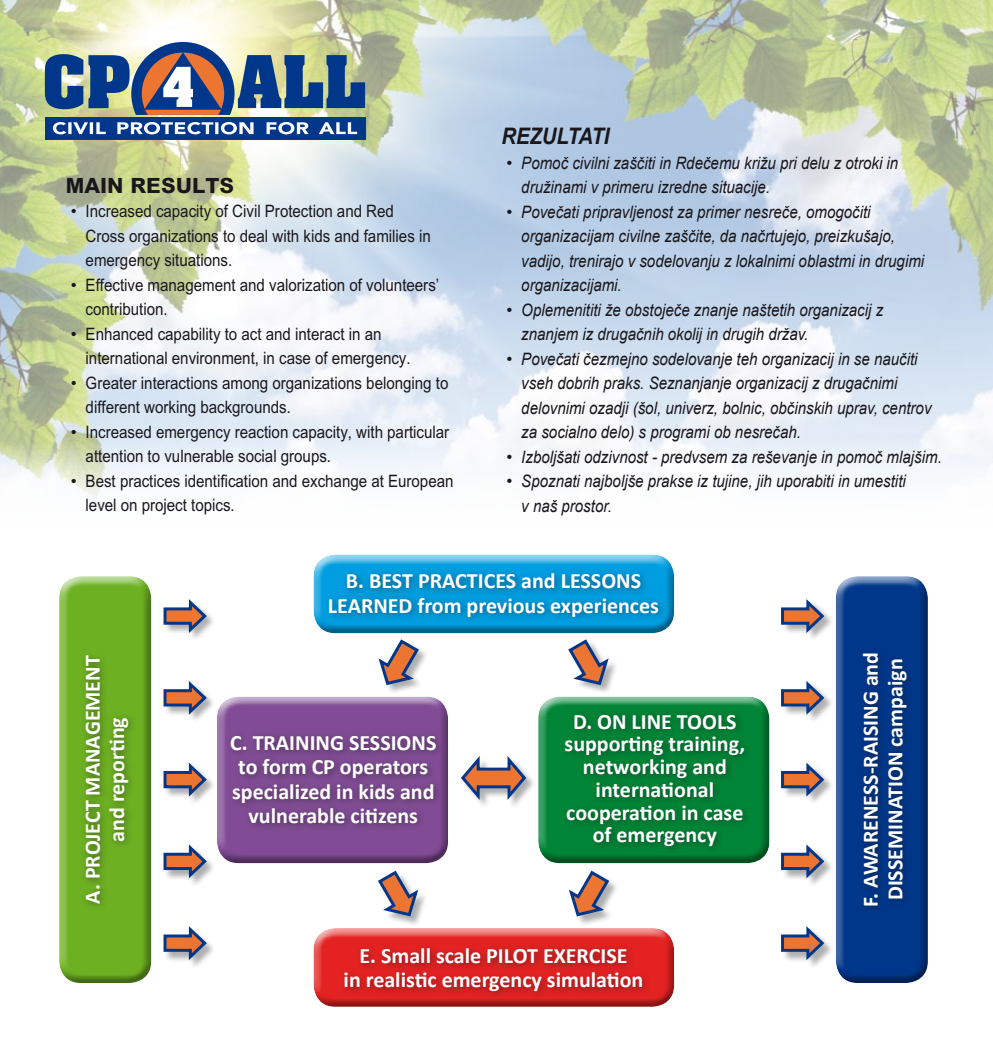
<style>
.page{position:relative;width:993px;height:1042px;background:#fff}
.page>*{position:absolute;margin:0;border:0;box-sizing:border-box;transform-origin:0 0}
.t1{font:italic 700 22.75px "Arial";color:#1a171c;scale:.89 1}
.t2{font:700 22.05px/24.5px "Calibri";color:#fff;text-align:center}
.t3{font:800 21px "M Arial";color:#1a171c}
.t4{font:italic 17.15px/24.5px "Arial";color:#1a171c}
.t5{font:17.15px/24.5px "M Arial";color:#1a171c}
</style>
<div class="page">
<img style="left:0;top:0;width:992px;height:499px">
<svg style="left:45px;top:42px;width:320px;height:73px;background:#798995"></svg>
<div style="left:45px;top:117px;width:320px;height:23px;background:#00378b"></div>
<svg style="left:53px;top:122px;width:304px;height:12px"></svg>
<div style="left:311px;top:551px;width:364px;height:70px;background:#fff;opacity:.75"></div>
<div style="left:311px;top:559px;width:364px;height:74px;background:#1a171c;opacity:.45"></div>
<div style="left:311px;top:933px;width:364px;height:74px;background:#1a171c;opacity:.45"></div>
<div style="left:59px;top:581px;width:94px;height:402px;background:#1a171c;opacity:.45"></div>
<div style="left:835px;top:581px;width:94px;height:402px;background:#1a171c;opacity:.45"></div>
<div style="left:80px;top:568px;width:835px;height:432px;background:#1a171c;opacity:.5"></div>
<p class="t3" style="left:66px;top:173px;width:170px">MAIN RESULTS</p>
<p class="t5" style="left:86px;top:199px;width:346px;text-indent:-15px">• Increased capacity of Civil Protection and Red<br>Cross organizations to deal with kids and families in emergency situations.</p>
<p class="t5" style="left:86px;top:272px;width:355px;text-indent:-15px">• Effective management and valorization of volunteers’ contribution.</p>
<p class="t5" style="left:86px;top:321px;width:326px;text-indent:-15px">• Enhanced capability to act and interact in an international environment, in case of emergency.</p>
<p class="t5" style="left:86px;top:370px;width:364px;text-indent:-15px">• Greater interactions among organizations belonging to different working backgrounds.</p>
<p class="t5" style="left:86px;top:419px;width:365px;text-indent:-15px">• Increased emergency reaction capacity, with particular attention to vulnerable social groups.</p>
<p class="t5" style="left:86px;top:468px;width:369px;text-indent:-15px">• Best practices identification and exchange at European level on project topics.</p>
<h1 class="t1" style="left:501px;top:122px;width:123px">REZULTATI</h1>
<p class="t4" style="left:521px;top:151px;width:378px;text-indent:-15px">• Pomoč civilni zaščiti in Rdečemu križu pri delu z otroki in družinami v primeru izredne situacije.</p>
<p class="t4" style="left:521px;top:200px;width:404px;text-indent:-15px">• Povečati pripravljenost za primer nesreče, omogočiti organizacijam civilne zaščite, da načrtujejo, preizkušajo, vadijo, trenirajo v sodelovanju z lokalnimi oblastmi in drugimi organizacijami.</p>
<p class="t4" style="left:521px;top:298px;width:363px;text-indent:-15px">• Oplemenititi že obstoječe znanje naštetih organizacij z znanjem iz drugačnih okolij in drugih držav.</p>
<p class="t4" style="left:521px;top:347px;width:411px;text-indent:-15px">• Povečati čezmejno sodelovanje teh organizacij in se naučiti vseh dobrih praks. Seznanjanje organizacij z drugačnimi delovnimi ozadji (šol, univerz, bolnic, občinskih uprav, centrov za socialno delo) s programi ob nesrečah.</p>
<p class="t4" style="left:506px;top:445px;width:437px">• Izboljšati odzivnost - predvsem za reševanje in pomoč mlajšim.</p>
<p class="t4" style="left:521px;top:469px;width:386px;text-indent:-15px">• Spoznati najboljše prakse iz tujine, jih uporabiti in umestiti v naš prostor.</p>
<p class="t2" style="left:328px;top:568px;width:332px">B. BEST PRACTICES and LESSONS<br>LEARNED from previous experiences</p>
<p class="t2" style="left:79px;top:903px;width:250px;rotate:-90deg">A. PROJECT MANAGEMENT and reporting</p>
<p class="t2" style="left:857px;top:907px;width:257px;rotate:-90deg">F. AWARENESS-RAISING and<br>DISSEMINATION campaign</p>
<p class="t2" style="left:564px;top:709px;width:182px;line-height:22.8px">D. ON LINE TOOLS supporting training, networking and international cooperation in case of emergency</p>
<p class="t2" style="left:230px;top:729px;width:208px">C. TRAINING SESSIONS to form CP operators specialized in kids and vulnerable citizens</p>
<p class="t2" style="left:343px;top:942px;width:301px">E. Small scale PILOT EXERCISE<br>in realistic emergency simulation</p>
</div>
